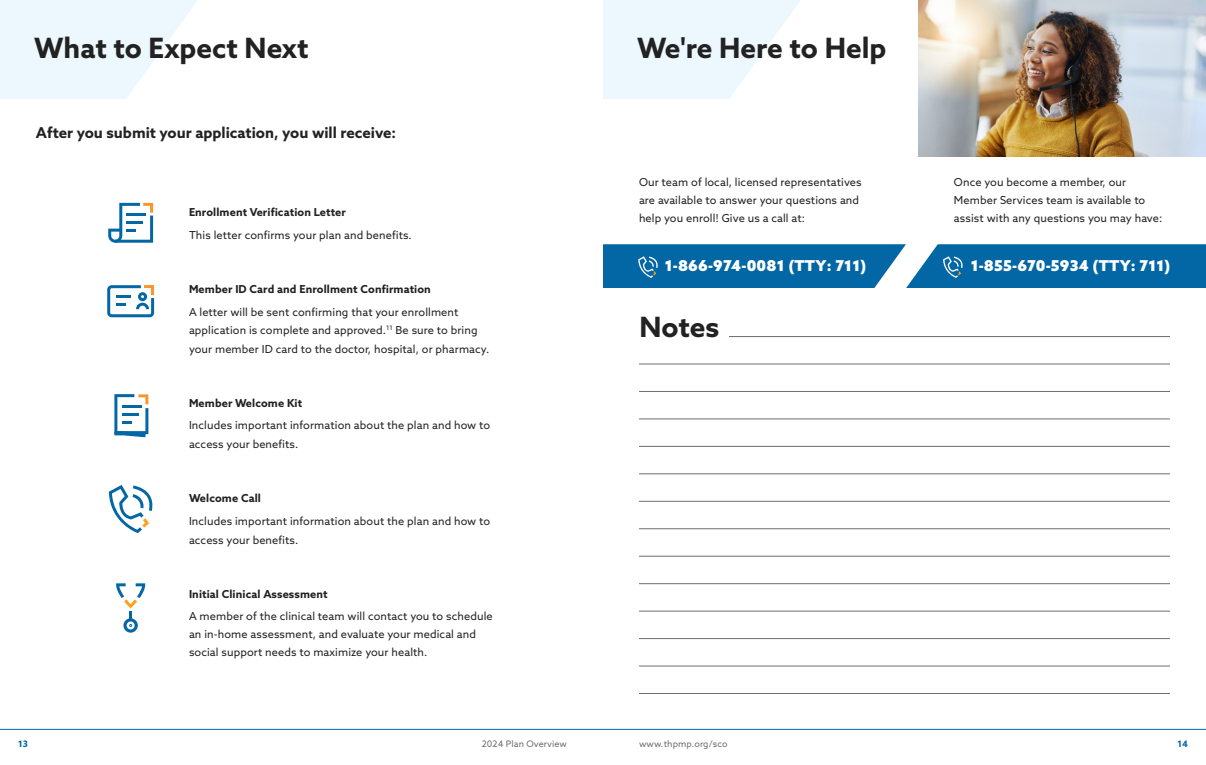
<style>
.page{position:relative;width:1206px;height:765px;background:#fff}
.page>*{position:absolute;margin:0;border:0;box-sizing:border-box;transform-origin:0 0}
.t1{font:700 28px "Azo Sans";color:#222}
.t2{font:900 15px "Azo Sans";letter-spacing:.01em;color:#fff}
.t3{font:700 15px "Azo Sans";color:#222}
.t4{font:11px/18px "Azo Sans";letter-spacing:.01em;color:#222}
.t5{font:700 11px "Azo Sans";letter-spacing:.01em;color:#222}
.t6{font:9px "Azo Sans";letter-spacing:.01em;color:#6d6e71}
.t7{font:700 9px "Azo Sans";color:#0367a5}
</style>
<div class="page">
<svg style="left:0;top:0;width:197px;height:99px"></svg>
<svg style="left:603px;top:0;width:197px;height:99px"></svg>
<img style="left:918px;top:0;width:288px;height:156px">
<svg style="left:107px;top:285px;width:47px;height:32px"></svg>
<svg style="left:114px;top:394px;width:34px;height:43px"></svg>
<svg style="left:116px;top:583px;width:29px;height:50px"></svg>
<svg style="left:109px;top:485px;width:44px;height:48px"></svg>
<svg style="left:108px;top:203px;width:45px;height:40px"></svg>
<svg style="left:603px;top:244px;width:603px;height:44px;background:#1370aa"></svg>
<hr style="left:729px;top:336px;width:441px;height:1px;background:#6d6e71">
<hr style="left:639px;top:364px;width:531px;height:1px;background:#6d6e71">
<hr style="left:639px;top:391px;width:531px;height:1px;background:#6d6e71">
<hr style="left:639px;top:419px;width:531px;height:1px;background:#6d6e71">
<hr style="left:639px;top:446px;width:531px;height:1px;background:#6d6e71">
<hr style="left:639px;top:474px;width:531px;height:1px;background:#6d6e71">
<hr style="left:639px;top:501px;width:531px;height:1px;background:#6d6e71">
<hr style="left:639px;top:529px;width:531px;height:1px;background:#6d6e71">
<hr style="left:639px;top:556px;width:531px;height:1px;background:#6d6e71">
<hr style="left:639px;top:583px;width:531px;height:1px;background:#6d6e71">
<hr style="left:639px;top:611px;width:531px;height:1px;background:#6d6e71">
<hr style="left:639px;top:638px;width:531px;height:1px;background:#6d6e71">
<hr style="left:639px;top:666px;width:531px;height:1px;background:#6d6e71">
<hr style="left:639px;top:693px;width:531px;height:1px;background:#6d6e71">
<hr style="left:0;top:729px;width:603px;height:1px;background:#0367a5">
<hr style="left:603px;top:729px;width:603px;height:1px;background:#0367a5">
<h1 class="t1" style="left:34px;top:30px;width:276px">What to Expect Next</h1>
<h1 class="t1" style="left:637px;top:30px;width:251px">We're Here to Help</h1>
<h2 class="t3" style="left:36px;top:123px;width:362px">After you submit your application, you will receive:</h2>
<p class="t5" style="left:189px;top:204px;width:158px">Enrollment Verification Letter</p>
<p class="t4" style="left:189px;top:226px;width:224px">This letter confirms your plan and benefits.</p>
<p class="t5" style="left:189px;top:282px;width:243px">Member ID Card and Enrollment Confirmation</p>
<p class="t4" style="left:189px;top:303px;width:290px">A letter will be sent confirming that your enrollment application is complete and approved.<sup>11</sup> Be sure to bring</p>
<p class="t4" style="left:189px;top:340px;width:302px">your member ID card to the doctor, hospital, or pharmacy.</p>
<p class="t5" style="left:189px;top:395px;width:115px">Member Welcome Kit</p>
<p class="t4" style="left:189px;top:416px;width:303px;line-height:19px">Includes important information about the plan and how to access your benefits.</p>
<p class="t5" style="left:189px;top:491px;width:73px">Welcome Call</p>
<p class="t4" style="left:189px;top:511px;width:303px;line-height:19px">Includes important information about the plan and how to access your benefits.</p>
<p class="t5" style="left:189px;top:586px;width:140px">Initial Clinical Assessment</p>
<p class="t4" style="left:189px;top:607px;width:305px">A member of the clinical team will contact you to schedule an in-home assessment, and evaluate your medical and social support needs to maximize your health.</p>
<p class="t4" style="left:639px;top:173px;width:224px">Our team of local, licensed representatives are available to answer your questions and help you enroll! Give us a call at:</p>
<p class="t4" style="left:954px;top:173px;width:210px">Once you become a member, our<br>Member Services team is available to assist with any questions you may have:</p>
<h2 class="t2" style="left:665px;top:256px;width:203px">1-866-974-0081 (TTY: 711)</h2>
<h2 class="t2" style="left:971px;top:256px;width:201px">1-855-670-5934 (TTY: 711)</h2>
<h1 class="t1" style="left:639px;top:309px;width:81px">Notes</h1>
<p class="t7" style="left:18px;top:738px;width:11px">13</p>
<p class="t6" style="left:482px;top:738px;width:87px">2024 Plan Overview</p>
<p class="t6" style="left:639px;top:738px;width:90px">www.thpmp.org/sco</p>
<p class="t7" style="left:1177px;top:738px;width:12px">14</p>
</div>
